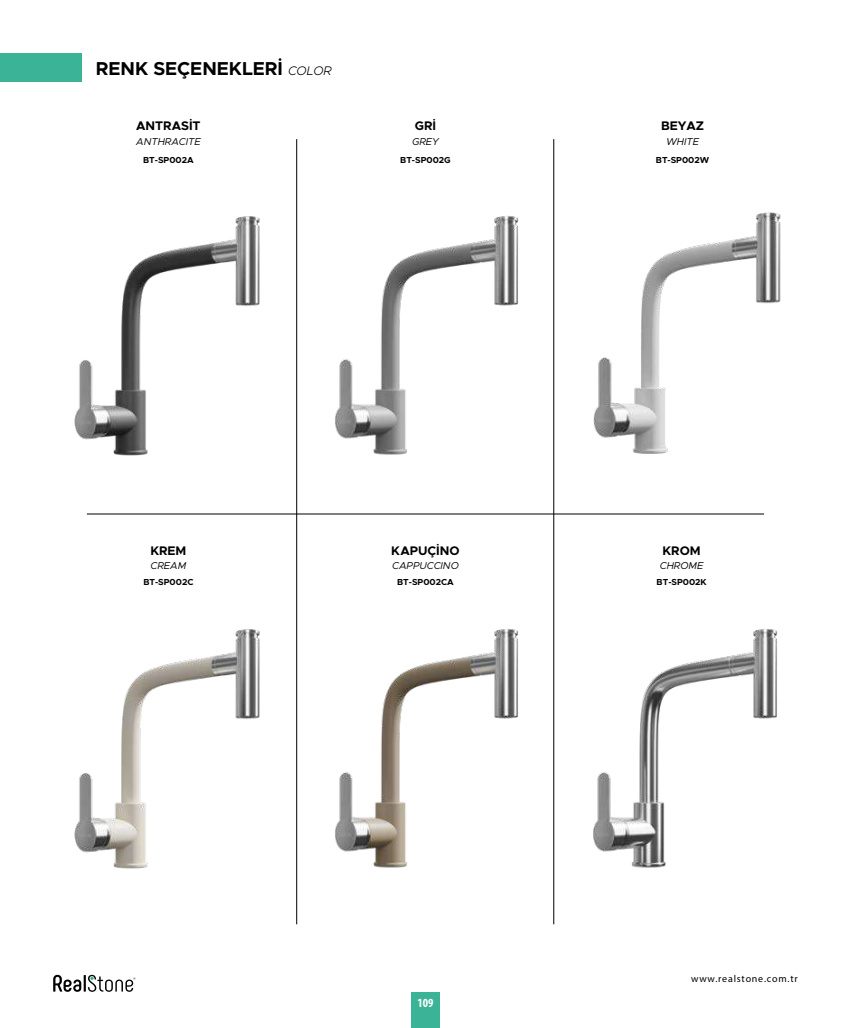
<style>
.page{position:relative;width:851px;height:1028px;background:#fff}
.page>*{position:absolute;margin:0;border:0;box-sizing:border-box;transform-origin:0 0}
.t1{font:700 18.75px "Metropolis";color:#000}
.t2{font:700 12.5px "Metropolis";color:#000}
.t3{font:700 condensed 12.5px "Myriad Pro";color:#fff}
.t4{font:italic 10px "Metropolis";color:#000}
.t5{font:10px "Myriad Pro";letter-spacing:.08em;color:#000}
.t6{font:700 8.75px "Metropolis";color:#000}
.s1{font-weight:300;font-style:italic;font-size:12.5px}
</style>
<div class="page">
<svg style="left:53px;top:974px;width:82px;height:17px"></svg>
<div style="left:411px;top:992px;width:28px;height:36px;background:#3ab396"></div>
<div style="left:0;top:53px;width:81px;height:28px;background:#3ab396"></div>
<hr style="left:296px;top:139px;width:1px;height:785px;background:#000">
<hr style="left:87px;top:514px;width:677px;height:1px;background:#000">
<hr style="left:553px;top:139px;width:1px;height:785px;background:#000">
<img style="left:593px;top:212px;width:188px;height:242px">
<img style="left:74px;top:216px;width:190px;height:298px">
<img style="left:74px;top:629px;width:186px;height:240px">
<img style="left:335px;top:216px;width:184px;height:239px">
<img style="left:335px;top:629px;width:184px;height:239px">
<img style="left:593px;top:629px;width:185px;height:239px">
<h1 class="t1" style="left:96px;top:57px;width:237px">RENK SEÇENEKLERİ <span class="s1">COLOR</span></h1>
<h2 class="t2" style="left:136px;top:118px;width:66px">ANTRASİT</h2>
<h2 class="t2" style="left:415px;top:118px;width:23px">GRİ</h2>
<h2 class="t2" style="left:661px;top:118px;width:44px">BEYAZ</h2>
<p class="t4" style="left:136px;top:135px;width:66px">ANTHRACITE</p>
<p class="t4" style="left:412px;top:135px;width:28px">GREY</p>
<p class="t4" style="left:666px;top:135px;width:34px">WHITE</p>
<p class="t6" style="left:143px;top:154px;width:52px">BT-SP002A</p>
<p class="t6" style="left:400px;top:154px;width:52px">BT-SP002G</p>
<p class="t6" style="left:655px;top:154px;width:55px">BT-SP002W</p>
<h2 class="t2" style="left:150px;top:542px;width:38px">KREM</h2>
<h2 class="t2" style="left:391px;top:542px;width:70px">KAPUÇİNO</h2>
<h2 class="t2" style="left:662px;top:542px;width:40px">KROM</h2>
<p class="t4" style="left:150px;top:559px;width:37px">CREAM</p>
<p class="t4" style="left:392px;top:559px;width:68px">CAPPUCCINO</p>
<p class="t4" style="left:659px;top:559px;width:45px">CHROME</p>
<p class="t6" style="left:143px;top:576px;width:51px">BT-SP002C</p>
<p class="t6" style="left:397px;top:576px;width:58px">BT-SP002CA</p>
<p class="t6" style="left:656px;top:576px;width:52px">BT-SP002K</p>
<p class="t5" style="left:691px;top:972px;width:108px">www.realstone.com.tr</p>
<h2 class="t3" style="left:417px;top:995px;width:17px">109</h2>
</div>
